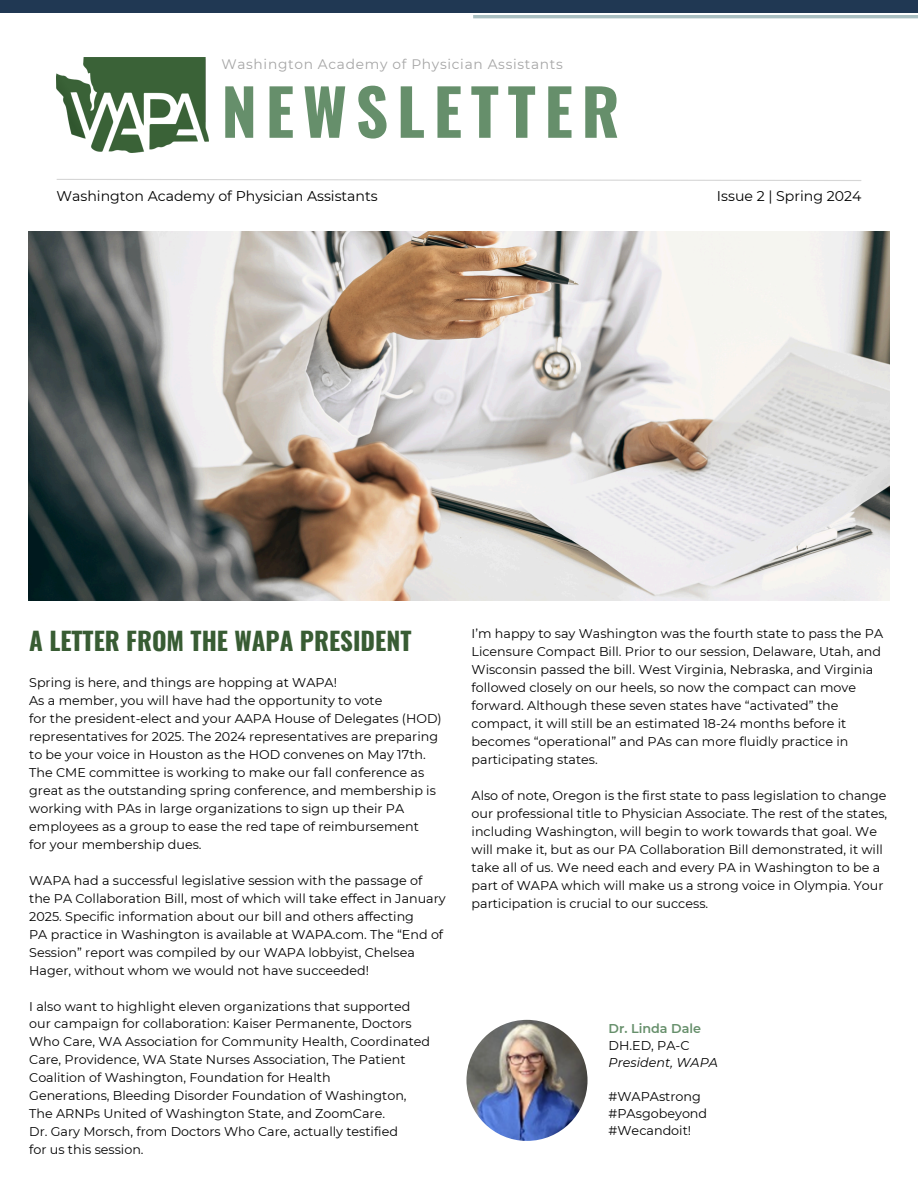
<style>
.page{position:relative;width:918px;height:1188px;background:#fff}
.page>*{position:absolute;margin:0;border:0;box-sizing:border-box;transform-origin:0 0}
.t1{font:700 63.45px "Oswald";letter-spacing:.135em;color:#668f6b}
.t2{font:700 24.9px "Oswald";color:#385c33}
.t3{font:14.1px "Montserrat";color:#000}
.t4{font:13.8px "Montserrat";letter-spacing:.05em;color:#a6a6a6}
.t5{font:12.75px/18px "Montserrat";color:#000}
.t6{font:italic 12.75px "Montserrat";color:#000}
.t7{font:600 12.75px "Montserrat";color:#668f6b}
</style>
<div class="page">
<div style="left:0;top:0;width:918px;height:12px;background:#203853"></div>
<img style="left:29px;top:231px;width:860px;height:369px">
<svg style="left:56px;top:179px;width:806px;height:2px"></svg>
<img style="left:56px;top:57px;width:152px;height:96px">
<img style="left:466px;top:1020px;width:122px;height:121px;border-radius:50%">
<hr style="left:473px;top:15px;width:445px;height:3px;background:#a9bfc2">
<p class="t4" style="left:221px;top:56px;width:343px">Washington Academy of Physician Assistants</p>
<p class="t1" style="left:221px;top:62px;width:400px">NEWSLETTER</p>
<p class="t3" style="left:56px;top:188px;width:323px">Washington Academy of Physician Assistants</p>
<p class="t3" style="left:717px;top:188px;width:146px">Issue 2 | Spring 2024</p>
<p class="t2" style="left:29px;top:622px;width:384px">A LETTER FROM THE WAPA PRESIDENT</p>
<p class="t5" style="left:29px;top:673px;width:309px">Spring is here, and things are hopping at WAPA!</p>
<h2 class="t5" style="left:29px;top:691px;width:355px">As a member, you will have had the opportunity to vote</h2>
<p class="t5" style="left:29px;top:709px;width:414px">for the president-elect and your AAPA House of Delegates (HOD) representatives for 2025. The 2024 representatives are preparing to be your voice in Houston as the HOD convenes on May 17th.<br>The CME committee is working to make our fall conference as great as the outstanding spring conference, and membership is working with PAs in large organizations to sign up their PA employees as a group to ease the red tape of reimbursement</p>
<p class="t5" style="left:29px;top:835px;width:174px">for your membership dues.</p>
<p class="t5" style="left:29px;top:871px;width:418px">WAPA had a successful legislative session with the passage of the PA Collaboration Bill, most of which will take effect in January<br>2025. Specific information about our bill and others affecting</p>
<p class="t5" style="left:29px;top:925px;width:416px">PA practice in Washington is available at WAPA.com. The “End of<br>Session” report was compiled by our WAPA lobbyist, Chelsea<br>Hager, without whom we would not have succeeded!</p>
<p class="t5" style="left:29px;top:997px;width:383px">I also want to highlight eleven organizations that supported</p>
<p class="t5" style="left:29px;top:1015px;width:384px">our campaign for collaboration: Kaiser Permanente, Doctors</p>
<p class="t5" style="left:29px;top:1033px;width:403px">Who Care, WA Association for Community Health, Coordinated<br>Care, Providence, WA State Nurses Association, The Patient<br>Coalition of Washington, Foundation for Health</p>
<p class="t5" style="left:29px;top:1087px;width:379px">Generations, Bleeding Disorder Foundation of Washington,</p>
<p class="t5" style="left:29px;top:1105px;width:357px">The ARNPs United of Washington State, and ZoomCare.</p>
<p class="t5" style="left:29px;top:1123px;width:370px">Dr. Gary Morsch, from Doctors Who Care, actually testified</p>
<p class="t5" style="left:29px;top:1141px;width:116px">for us this session.</p>
<p class="t5" style="left:472px;top:624px;width:413px">I’m happy to say Washington was the fourth state to pass the PA Licensure Compact Bill. Prior to our session, Delaware, Utah, and Wisconsin passed the bill. West Virginia, Nebraska, and Virginia followed closely on our heels, so now the compact can move forward. Although these seven states have “activated” the compact, it will still be an estimated 18-24 months before it becomes “operational” and PAs can more fluidly practice in participating states.</p>
<p class="t5" style="left:472px;top:786px;width:417px">Also of note, Oregon is the first state to pass legislation to change our professional title to Physician Associate. The rest of the states, including Washington, will begin to work towards that goal. We will make it, but as our PA Collaboration Bill demonstrated, it will take all of us. We need each and every PA in Washington to be a part of WAPA which will make us a strong voice in Olympia. Your participation is crucial to our success.</p>
<p class="t7" style="left:609px;top:1020px;width:94px">Dr. Linda Dale</p>
<p class="t5" style="left:609px;top:1036px;width:83px">DH.ED, PA-C</p>
<p class="t6" style="left:609px;top:1054px;width:111px">President, WAPA</p>
<p class="t5" style="left:609px;top:1087px;width:94px">#WAPAstrong</p>
<p class="t5" style="left:609px;top:1104px;width:100px">#PAsgobeyond</p>
<p class="t5" style="left:609px;top:1121px;width:84px">#Wecandoit!</p>
</div>
